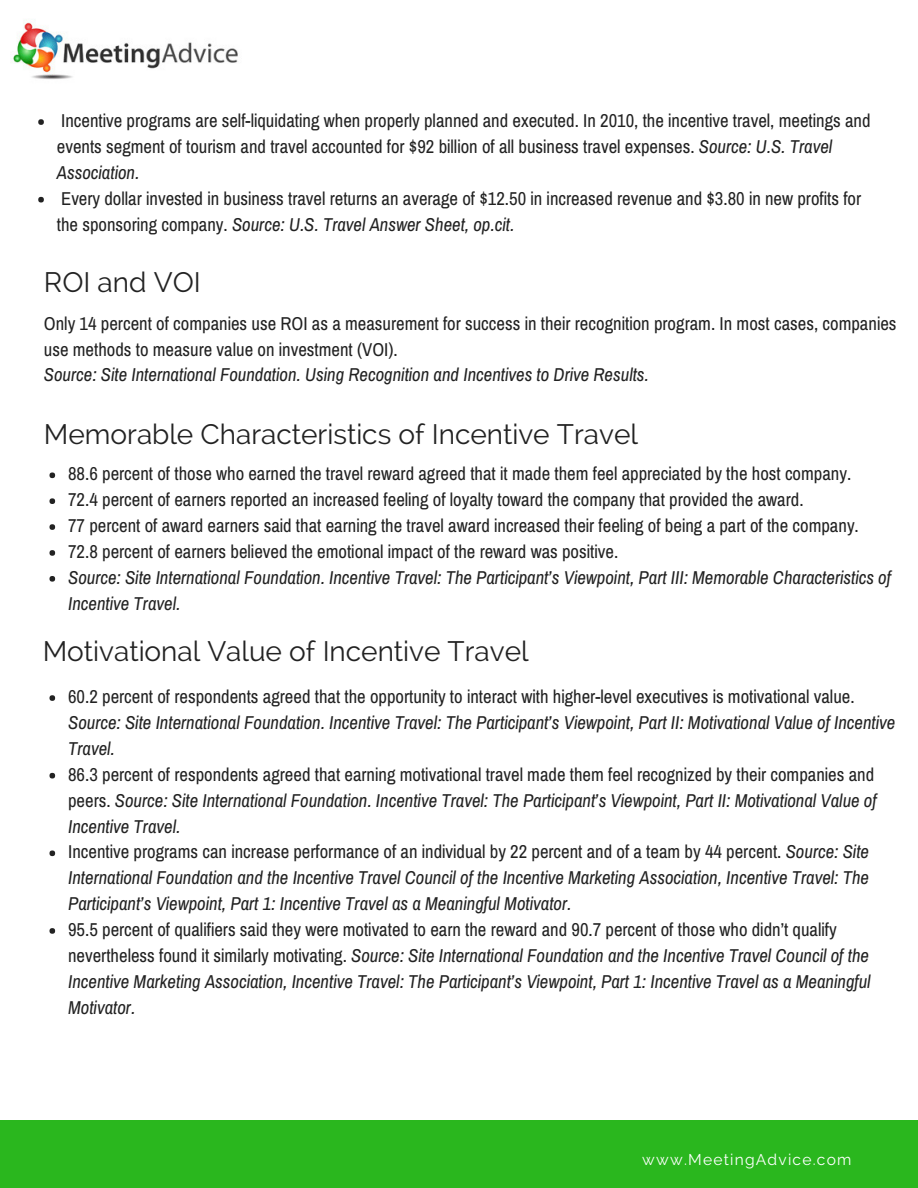
<style>
.page{position:relative;width:918px;height:1188px;background:#fff}
.page>*{position:absolute;margin:0;border:0;box-sizing:border-box;transform-origin:0 0}
.t1{font:28.05px "Raleway";color:#222}
.t2{font:italic 18.75px/25.8px "Archivo Narrow";color:#222}
.t3{font:18.75px/25.8px "Archivo Narrow";color:#222}
.t4{font:15.6px "Raleway";letter-spacing:.08em;color:#fff}
.s1{font-style:italic}
.s2{font-style:normal}
</style>
<div class="page">
<div style="left:0;top:1120px;width:918px;height:68px;background:#2ab71e"></div>
<img style="left:10px;top:19px;width:228px;height:60px">
<svg style="left:38px;top:119px;width:6px;height:6px"></svg>
<svg style="left:38px;top:197px;width:6px;height:5px"></svg>
<svg style="left:49px;top:472px;width:6px;height:6px"></svg>
<svg style="left:49px;top:498px;width:6px;height:6px"></svg>
<svg style="left:49px;top:524px;width:6px;height:6px"></svg>
<svg style="left:49px;top:550px;width:6px;height:6px"></svg>
<svg style="left:49px;top:576px;width:6px;height:6px"></svg>
<svg style="left:49px;top:695px;width:6px;height:6px"></svg>
<svg style="left:49px;top:773px;width:6px;height:5px"></svg>
<svg style="left:49px;top:850px;width:6px;height:6px"></svg>
<svg style="left:49px;top:928px;width:6px;height:6px"></svg>
<p class="t3" style="left:57px;top:107px;width:815px">Incentive programs are self-liquidating when properly planned and executed. In 2010, the incentive travel, meetings and events segment of tourism and travel accounted for $92 billion of all business travel expenses. <span class="s1">Source: U.S. Travel<br>Association.</span></p>
<p class="t3" style="left:57px;top:185px;width:806px">Every dollar invested in business travel returns an average of $12.50 in increased revenue and $3.80 in new profits for the sponsoring company. <span class="s1">Source: U.S. Travel Answer Sheet, op.cit.</span></p>
<h1 class="t1" style="left:44px;top:266px;width:158px">ROI and VOI</h1>
<p class="t3" style="left:44px;top:310px;width:854px">Only 14 percent of companies use ROI as a measurement for success in their recognition program. In most cases, companies use methods to measure value on investment (VOI).</p>
<p class="t2" style="left:44px;top:362px;width:607px">Source: Site International Foundation. Using Recognition and Incentives to Drive Results.</p>
<h1 class="t1" style="left:44px;top:418px;width:595px">Memorable Characteristics of Incentive Travel</h1>
<p class="t3" style="left:68px;top:461px;width:792px">88.6 percent of those who earned the travel reward agreed that it made them feel appreciated by the host company.<br>72.4 percent of earners reported an increased feeling of loyalty toward the company that provided the award.<br>77 percent of award earners said that earning the travel award increased their feeling of being a part of the company.<br>72.8 percent of earners believed the emotional impact of the reward was positive.</p>
<p class="t2" style="left:68px;top:564px;width:824px">Source: Site International Foundation. Incentive Travel: The Participant’s Viewpoint, Part III: Memorable Characteristics of<br>Incentive Travel.</p>
<h1 class="t1" style="left:43px;top:635px;width:487px">Motivational Value of Incentive Travel</h1>
<p class="t3" style="left:68px;top:683px;width:788px">60.2 percent of respondents agreed that the opportunity to interact with higher-level executives is motivational value.</p>
<p class="t2" style="left:68px;top:709px;width:829px">Source: Site International Foundation. Incentive Travel: The Participant’s Viewpoint, Part II: Motivational Value of Incentive<br>Travel.</p>
<p class="t2" style="left:68px;top:761px;width:810px"><span class="s2">86.3 percent of respondents agreed that earning motivational travel made them feel recognized by their companies and peers.</span> Source: Site International Foundation. Incentive Travel: The Participant’s Viewpoint, Part II: Motivational Value of Incentive Travel.<br><span class="s2">Incentive programs can increase performance of an individual by 22 percent and of a team by 44 percent.</span> Source: Site International Foundation and the Incentive Travel Council of the Incentive Marketing Association, Incentive Travel: The Participant’s Viewpoint, Part 1: Incentive Travel as a Meaningful Motivator.</p>
<p class="t2" style="left:68px;top:916px;width:804px"><span class="s2">95.5 percent of qualifiers said they were motivated to earn the reward and 90.7 percent of those who didn’t qualify nevertheless found it similarly motivating.</span> Source: Site International Foundation and the Incentive Travel Council of the Incentive Marketing Association, Incentive Travel: The Participant’s Viewpoint, Part 1: Incentive Travel as a Meaningful Motivator.</p>
<p class="t4" style="left:642px;top:1150px;width:211px">www.MeetingAdvice.com</p>
</div>
